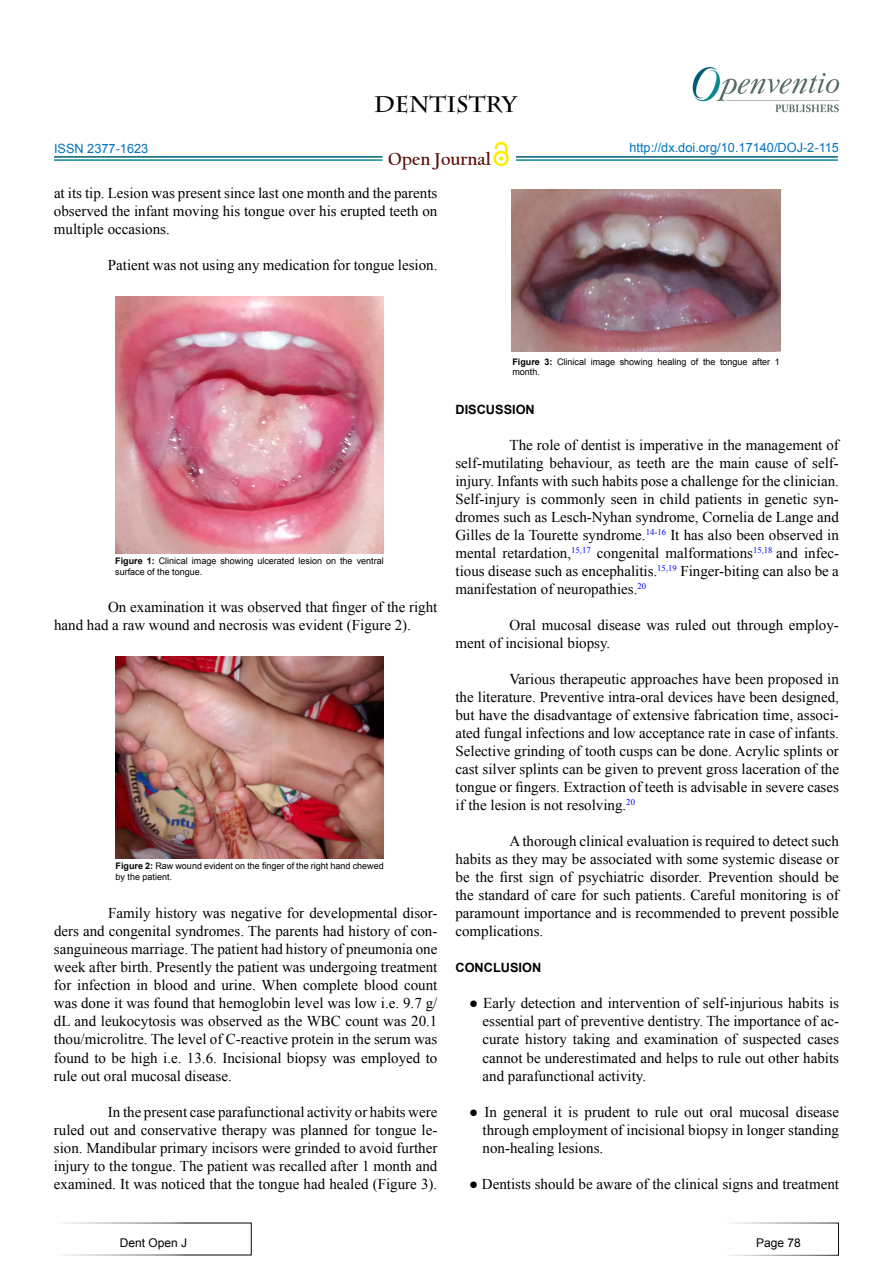
<style>
.page{position:relative;width:893px;height:1263px;background:#fff}
.page>*{position:absolute;margin:0;border:0;box-sizing:border-box;transform-origin:0 0}
.t1{font:700 22.5px "Charlemagne Std";color:#000}
.t2{font:700 18.15px "Californian FB";color:#580b05}
.t3{font:15px/18px "Times New Roman";color:#000;text-align:justify}
.t4{font:12.75px "Arial";color:#0072bc}
.t5{font:700 12.75px "Arial";color:#000}
.t6{font:12.75px "Arial";color:#0071bc}
.t7{font:12px "Arial";color:#000}
.t8{font:9px/10.8px "Arial";color:#000}
.s1{font-weight:700}
</style>
<div class="page">
<hr style="left:54px;top:156px;width:328px;height:2px;background:#015d75">
<hr style="left:54px;top:159px;width:328px;height:2px;background:#0a8b93">
<hr style="left:516px;top:156px;width:322px;height:2px;background:#015d75">
<hr style="left:516px;top:159px;width:322px;height:2px;background:#0a8b93">
<svg style="left:493px;top:151px;width:16px;height:15px"></svg>
<div style="left:496px;top:153px;width:10px;height:11px;background:#fff;border-radius:50%"></div>
<svg style="left:495px;top:141px;width:13px;height:20px"></svg>
<div style="left:56px;top:1223px;width:196px;height:32px;border:1px solid #fff"></div>
<div style="left:723px;top:1223px;width:116px;height:33px;border:1px solid #fff"></div>
<img style="left:692px;top:66px;width:148px;height:47px">
<img style="left:115px;top:296px;width:269px;height:257px">
<img style="left:115px;top:657px;width:269px;height:201px">
<img style="left:512px;top:189px;width:268px;height:163px">
<p class="t6" style="left:54px;top:140px;width:96px">ISSN 2377-1623</p>
<h1 class="t1" style="left:374px;top:91px;width:144px">DENTISTRY</h1>
<p class="t2" style="left:388px;top:148px;width:104px">Open Journal</p>
<p class="t3" style="left:54px;top:184px;width:385px">at its tip. Lesion was present since last one month and the parents observed the infant moving his tongue over his erupted teeth on multiple occasions.</p>
<p class="t3" style="left:108px;top:256px;width:331px">Patient was not using any medication for tongue lesion.</p>
<p class="t4" style="left:629px;top:139px;width:211px">http://dx.doi.org/10.17140/DOJ-2-115</p>
<p class="t8" style="left:115px;top:556px;width:270px"><span class="s1">Figure 1:</span> Clinical image showing ulcerated lesion on the ventral surface of the tongue.</p>
<p class="t3" style="left:54px;top:598px;width:385px;text-indent:54px">On examination it was observed that finger of the right hand had a raw wound and necrosis was evident (Figure 2).</p>
<p class="t8" style="left:116px;top:861px;width:270px"><span class="s1">Figure 2:</span> Raw wound evident on the finger of the right hand chewed by the patient.</p>
<p class="t3" style="left:54px;top:904px;width:385px;text-indent:54px">Family history was negative for developmental disor&shy;ders and congenital syndromes. The parents had history of con&shy;sanguineous marriage. The patient had history of pneumonia one week after birth. Presently the patient was undergoing treatment for infection in blood and urine. When complete blood count was done it was found that hemoglobin level was low i.e. 9.7 g/ dL and leukocytosis was observed as the WBC count was 20.1 thou/microlitre. The level of C-reactive protein in the serum was found to be high i.e. 13.6. Incisional biopsy was employed to rule out oral mucosal disease.</p>
<p class="t3" style="left:54px;top:1102px;width:385px;text-indent:54px">In the present case parafunctional activity or habits were ruled out and conservative therapy was planned for tongue le&shy;sion. Mandibular primary incisors were grinded to avoid further injury to the tongue. The patient was recalled after 1 month and examined. It was noticed that the tongue had healed (Figure 3).</p>
<p class="t8" style="left:512px;top:356px;width:269px"><span class="s1">Figure 3:</span> Clinical image showing healing of the tongue after 1 month.</p>
<p class="t5" style="left:455px;top:401px;width:81px">DISCUSSION</p>
<p class="t3" style="left:455px;top:436px;width:385px;text-indent:54px">The role of dentist is imperative in the management of self-mutilating behaviour, as teeth are the main cause of self&shy;injury. Infants with such habits pose a challenge for the clinician.<br>Self-injury is commonly seen in child patients in genetic syn&shy;dromes such as Lesch-Nyhan syndrome, Cornelia de Lange and Gilles de la Tourette syndrome.<sup>14-16</sup> It has also been observed in mental retardation,<sup>15,17</sup> congenital malformations<sup>15,18</sup> and infec&shy;tious disease such as encephalitis.<sup>15,19</sup> Finger-biting can also be a manifestation of neuropathies.<sup>20</sup></p>
<p class="t3" style="left:455px;top:616px;width:385px;text-indent:54px">Oral mucosal disease was ruled out through employ&shy;ment of incisional biopsy.</p>
<p class="t3" style="left:455px;top:670px;width:385px;text-indent:54px">Various therapeutic approaches have been proposed in the literature. Preventive intra-oral devices have been designed, but have the disadvantage of extensive fabrication time, associ&shy;ated fungal infections and low acceptance rate in case of infants.<br>Selective grinding of tooth cusps can be done. Acrylic splints or cast silver splints can be given to prevent gross laceration of the tongue or fingers. Extraction of teeth is advisable in severe cases if the lesion is not resolving.<sup>20</sup></p>
<p class="t3" style="left:455px;top:832px;width:385px;text-indent:54px">Athorough clinical evaluation is required to detect such habits as they may be associated with some systemic disease or be the first sign of psychiatric disorder. Prevention should be the standard of care for such patients. Careful monitoring is of paramount importance and is recommended to prevent possible complications.</p>
<p class="t5" style="left:455px;top:959px;width:87px">CONCLUSION</p>
<p class="t3" style="left:482px;top:994px;width:358px;text-indent:-14px">● Early detection and intervention of self-injurious habits is essential part of preventive dentistry. The importance of ac&shy;curate history taking and examination of suspected cases cannot be underestimated and helps to rule out other habits and parafunctional activity.</p>
<p class="t3" style="left:483px;top:1102px;width:358px;text-indent:-14px">● In general it is prudent to rule out oral mucosal disease through employment of incisional biopsy in longer standing non-healing lesions.</p>
<p class="t3" style="left:469px;top:1174px;width:371px">● Dentists should be aware of the clinical signs and treatment</p>
<p class="t7" style="left:120px;top:1234px;width:69px">Dent Open J</p>
<p class="t7" style="left:756px;top:1235px;width:46px">Page 78</p>
</div>
